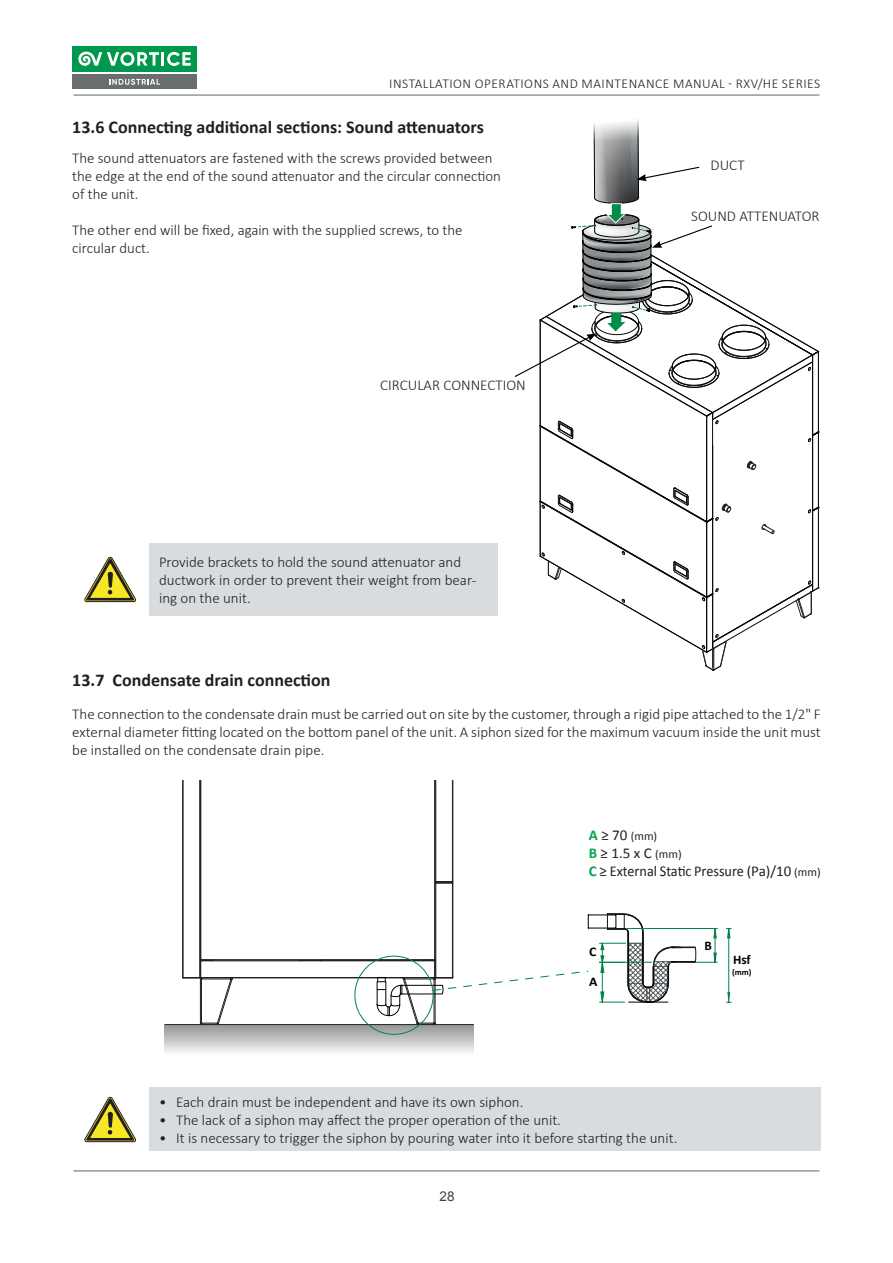
<style>
.page{position:relative;width:893px;height:1263px;background:#fff}
.page>*{position:absolute;margin:0;border:0;box-sizing:border-box;transform-origin:0 0}
.Titoli{font:700 18px "Calibri";color:#231f20}
.Testi{font:300 15px/18px "Calibri";color:#231f20;text-align:justify}
.Titoli-2{font:300 15px/18px "Calibri";color:#231f20}
.Testi-2{font:15px "Calibri";color:#231f20}
.t1{font:300 13.5px "Calibri";letter-spacing:.04em;color:#231f20}
.t2{font:13.5px "Arial";color:#38454d}
.t3{font:700 13.2px "Calibri";color:#000001}
.t4{font:700 13.2px "Calibri";color:#000001;scale:1.04 1}
.Testi-3{font:12px "Calibri";color:#231f20}
.t5{font:700 8.55px "Calibri";color:#000001}
.s1{font-weight:700;font-size:15px;color:#00a54f}
.s2{font-size:15px}
.s3{font-weight:700;color:#00a54f}
.s4{font-size:12px}
</style>
<div class="page">
<hr style="left:74px;top:95px;width:745px;height:1px;background:#5d6569">
<hr style="left:74px;top:1170px;width:745px;height:1px;background:#5d6569">
<svg style="left:514px;top:119px;width:305px;height:552px"></svg>
<svg style="left:84px;top:557px;width:52px;height:45px"></svg>
<div style="left:165px;top:1024px;width:309px;height:30px;background:linear-gradient(to bottom,#8e9090,#f6f5f5)"></div>
<hr style="left:165px;top:1024px;width:309px;height:1px;background:#24292c">
<hr style="left:201px;top:977px;width:234px;height:1px;background:#231f20">
<hr style="left:201px;top:978px;width:234px;height:1px;background:#231f20">
<hr style="left:200px;top:781px;width:1px;height:179px;background:#231f20">
<hr style="left:201px;top:781px;width:1px;height:179px;background:#231f20">
<hr style="left:434px;top:781px;width:1px;height:179px;background:#231f20">
<hr style="left:201px;top:959px;width:234px;height:1px;background:#231f20">
<hr style="left:201px;top:960px;width:234px;height:1px;background:#231f20">
<hr style="left:435px;top:781px;width:1px;height:179px;background:#231f20">
<hr style="left:183px;top:781px;width:1px;height:197px;background:#231f20">
<hr style="left:199px;top:781px;width:1px;height:197px;background:#231f20">
<hr style="left:182px;top:781px;width:1px;height:196px;background:#231f20">
<hr style="left:452px;top:883px;width:1px;height:95px;background:#231f20">
<hr style="left:436px;top:883px;width:1px;height:95px;background:#231f20">
<hr style="left:453px;top:883px;width:1px;height:94px;background:#231f20">
<hr style="left:452px;top:781px;width:1px;height:101px;background:#231f20">
<hr style="left:436px;top:781px;width:1px;height:101px;background:#231f20">
<hr style="left:453px;top:781px;width:1px;height:100px;background:#231f20">
<svg style="left:436px;top:881px;width:18px;height:3px"></svg>
<svg style="left:182px;top:959px;width:51px;height:66px"></svg>
<svg style="left:713px;top:929px;width:4px;height:33px"></svg>
<div style="left:701px;top:941px;width:13px;height:11px;background:#fff"></div>
<hr style="left:627px;top:928px;width:90px;height:1px;background:#018447">
<hr style="left:669px;top:962px;width:48px;height:1px;background:#018447">
<hr style="left:715px;top:928px;width:1px;height:34px;background:#018447">
<svg style="left:376px;top:913px;width:320px;height:112px"></svg>
<svg style="left:726px;top:928px;width:5px;height:75px"></svg>
<hr style="left:728px;top:928px;width:1px;height:74px;background:#018447">
<svg style="left:84px;top:1097px;width:52px;height:45px"></svg>
<div style="left:72px;top:46px;width:125px;height:26px;background:#00984c"></div>
<hr style="left:161px;top:52px;width:3px;height:14px;background:#fff">
<svg style="left:167px;top:52px;width:24px;height:14px"></svg>
<svg style="left:78px;top:51px;width:81px;height:15px"></svg>
<div style="left:72px;top:74px;width:125px;height:15px;background:#696d6e"></div>
<svg style="left:109px;top:79px;width:51px;height:6px"></svg>
<div style="left:149px;top:544px;width:348px;height:72px;background:#d8dcde"></div>
<div style="left:149px;top:1087px;width:672px;height:64px;background:#d8dcde"></div>
<div style="left:377px;top:378px;width:153px;height:12px;background:#fff"></div>
<p class="t1" style="left:389px;top:75px;width:433px">INSTALLATION OPERATIONS AND MAINTENANCE MANUAL - RXV/HE SERIES</p>
<p class="Titoli" style="left:72px;top:114px;width:413px">13.6 Connecting additional sections: Sound attenuators</p>
<p class="Titoli-2" style="left:72px;top:148px;width:422px">The sound attenuators are fastened with the screws provided between</p>
<p class="Titoli-2" style="left:72px;top:166px;width:430px">the edge at the end of the sound attenuator and the circular connection</p>
<p class="Titoli-2" style="left:72px;top:184px;width:68px">of the unit.</p>
<p class="Titoli-2" style="left:72px;top:220px;width:392px">The other end will be fixed, again with the supplied screws, to the</p>
<p class="Titoli-2" style="left:72px;top:238px;width:79px">circular duct.</p>
<p class="Titoli-2" style="left:711px;top:156px;width:35px">DUCT</p>
<p class="Titoli-2" style="left:691px;top:206px;width:130px">SOUND ATTENUATOR</p>
<p class="Titoli-2" style="left:380px;top:376px;width:147px">CIRCULAR CONNECTION</p>
<p class="Titoli-2" style="left:159px;top:553px;width:319px">Provide brackets to hold the sound attenuator and ductwork in order to prevent their weight from bear&shy;ing on the unit.</p>
<p class="Titoli" style="left:72px;top:667px;width:260px">13.7 Condensate drain connection</p>
<p class="Testi" style="left:72px;top:704px;width:750px">The connection to the condensate drain must be carried out on site by the customer, through a rigid pipe attached to the 1/2" F external diameter fitting located on the bottom panel of the unit. A siphon sized for the maximum vacuum inside the unit must be installed on the condensate drain pipe.</p>
<p class="Testi-3" style="left:589px;top:828px;width:70px"><span class="s1">A</span> <span class="s2">≥ 70</span> (mm)</p>
<p class="Testi-2" style="left:589px;top:843px;width:94px"><span class="s3">B</span> ≥ 1.5 x C <span class="s4">(mm)</span></p>
<p class="Testi-2" style="left:589px;top:861px;width:233px"><span class="s3">C</span> ≥ External Static Pressure (Pa)/10 <span class="s4">(mm)</span></p>
<p class="t4" style="left:589px;top:942px;width:9px">C</p>
<p class="t4" style="left:589px;top:972px;width:10px">A</p>
<p class="t3" style="left:705px;top:936px;width:9px">B</p>
<p class="t3" style="left:733px;top:950px;width:19px">Hsf</p>
<p class="t5" style="left:732px;top:966px;width:21px">(mm)</p>
<p class="Testi" style="left:159px;top:1093px;width:366px">• Each drain must be independent and have its own siphon.</p>
<p class="Testi" style="left:159px;top:1111px;width:403px">• The lack of a siphon may affect the proper operation of the unit.</p>
<p class="Testi" style="left:159px;top:1129px;width:520px">• It is necessary to trigger the siphon by pouring water into it before starting the unit.</p>
<p class="t2" style="left:439px;top:1187px;width:17px">28</p>
</div>
